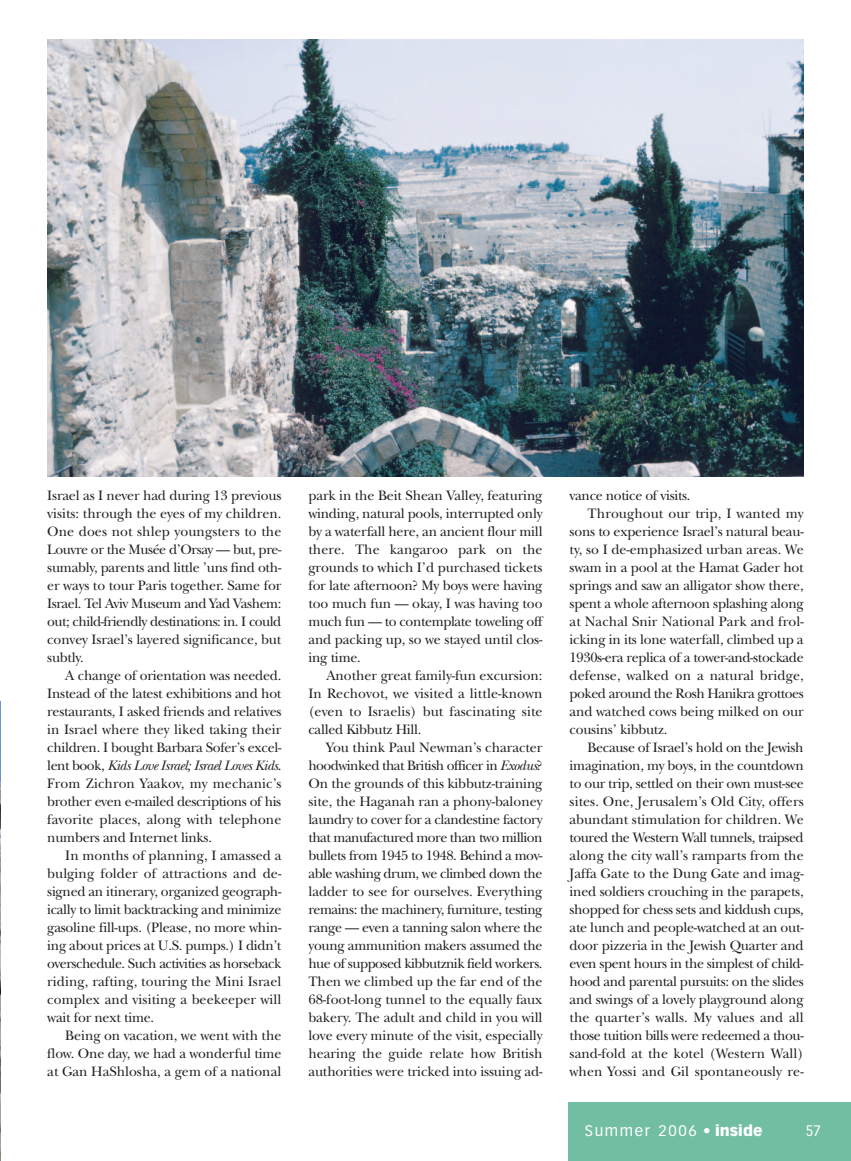
<style>
.page{position:relative;width:851px;height:1161px;background:#fff}
.page>*{position:absolute;margin:0;border:0;box-sizing:border-box;transform-origin:0 0}
.t1{font:15px "Vectora LH";letter-spacing:.11em;color:#fff}
.t2{font:15px "Vectora LH";letter-spacing:.11em;color:#fff;scale:.9 1}
.t3{font:14.25px/18px "New Baskerville Std";letter-spacing:-.015em;color:#231f20;text-align:justify}
.t4{font:14.25px "New Baskerville Std";letter-spacing:.005em;color:#231f20}
.t5{font:14.25px "New Baskerville Std";letter-spacing:-.035em;color:#231f20}
.s1{font-style:italic}
.s2{font-weight:900}
</style>
<div class="page">
<img style="left:0;top:701px;width:1px;height:460px">
<div style="left:569px;top:1102px;width:281px;height:59px;background:#72bea2"></div>
<img style="left:48px;top:39px;width:755px;height:438px">
<p class="t3" style="left:47px;top:488px;width:236px">Israel as I never had during 13 previous visits: through the eyes of my children.<br>One does not shlep youngsters to the Louvre or the Musée d’Orsay — but, pre&shy;sumably, parents and little ’uns find oth&shy;er ways to tour Paris together. Same for Israel. Tel Aviv Museum and Yad Vashem: out; child-friendly destinations: in. I could convey Israel’s layered significance, but subtly.</p>
<p class="t3" style="left:47px;top:668px;width:236px;text-indent:18px">A change of orientation was needed.<br>Instead of the latest exhibitions and hot restaurants, I asked friends and relatives in Israel where they liked taking their children. I bought Barbara Sofer’s excel&shy;lent book, <span class="s1">Kids Love Israel; Israel Loves Kids</span>.<br>From Zichron Yaakov, my mechanic’s brother even e-mailed descriptions of his favorite places, along with telephone numbers and Internet links.</p>
<p class="t3" style="left:47px;top:848px;width:236px;text-indent:18px">In months of planning, I amassed a bulging folder of attractions and de&shy;signed an itinerary, organized geograph&shy;ically to limit backtracking and minimize gasoline fill-ups. (Please, no more whin&shy;ing about prices at U.S. pumps.) I didn’t overschedule. Such activities as horseback riding, rafting, touring the Mini Israel complex and visiting a beekeeper will wait for next time.</p>
<p class="t3" style="left:47px;top:1028px;width:235px;text-indent:18px">Being on vacation, we went with the flow. One day, we had a wonderful time at Gan HaShlosha, a gem of a national</p>
<p class="t3" style="left:308px;top:488px;width:236px">park in the Beit Shean Valley, featuring winding, natural pools, interrupted only by a waterfall here, an ancient flour mill there. The kangaroo park on the grounds to which I’d purchased tickets for late afternoon? My boys were having too much fun — okay, I was having too much fun — to contemplate toweling off and packing up, so we stayed until clos&shy;ing time.</p>
<p class="t3" style="left:308px;top:668px;width:236px;text-indent:18px">Another great family-fun excursion:<br>In Rechovot, we visited a little-known (even to Israelis) but fascinating site called Kibbutz Hill.</p>
<p class="t3" style="left:308px;top:740px;width:236px;text-indent:18px">You think Paul Newman’s character hoodwinked that British officer in <span class="s1">Exodus</span>?<br>On the grounds of this kibbutz-training site, the Haganah ran a phony-baloney laundry to cover for a clandestine factory that manufactured more than two million bullets from 1945 to 1948. Behind a mov&shy;able washing drum, we climbed down the ladder to see for ourselves. Everything remains: the machinery, furniture, testing range — even a tanning salon where the young ammunition makers assumed the hue of supposed kibbutznik field workers.<br>Then we climbed up the far end of the 68-foot-long tunnel to the equally faux bakery. The adult and child in you will love every minute of the visit, especially hearing the guide relate how British authorities were tricked into issuing ad-</p>
<p class="t3" style="left:569px;top:488px;width:122px">vance notice of visits.</p>
<p class="t4" style="left:587px;top:508px;width:217px">Throughout our trip, I wanted my</p>
<p class="t3" style="left:569px;top:524px;width:235px">sons to experience Israel’s natural beau-</p>
<p class="t4" style="left:569px;top:544px;width:236px">ty, so I de-emphasized urban areas. We</p>
<p class="t3" style="left:569px;top:560px;width:235px">swam in a pool at the Hamat Gader hot</p>
<p class="t3" style="left:569px;top:578px;width:235px">springs and saw an alligator show there,</p>
<p class="t3" style="left:569px;top:596px;width:235px">spent a whole afternoon splashing along</p>
<p class="t4" style="left:569px;top:616px;width:235px">at Nachal Snir National Park and frol-</p>
<p class="t3" style="left:569px;top:632px;width:235px">icking in its lone waterfall, climbed up a</p>
<p class="t3" style="left:569px;top:650px;width:236px">1930s-era replica of a tower-and-stockade</p>
<p class="t4" style="left:569px;top:670px;width:236px">defense, walked on a natural bridge,</p>
<p class="t5" style="left:569px;top:688px;width:236px">poked around the Rosh Hanikra grottoes</p>
<p class="t3" style="left:569px;top:704px;width:235px">and watched cows being milked on our</p>
<p class="t3" style="left:569px;top:722px;width:99px">cousins’ kibbutz.</p>
<p class="t3" style="left:587px;top:740px;width:217px">Because of Israel’s hold on the Jewish</p>
<p class="t3" style="left:569px;top:758px;width:235px">imagination, my boys, in the countdown</p>
<p class="t3" style="left:569px;top:776px;width:236px">to our trip, settled on their own must-see</p>
<p class="t4" style="left:569px;top:796px;width:235px">sites. One, Jerusalem’s Old City, offers</p>
<p class="t3" style="left:569px;top:812px;width:235px">abundant stimulation for children. We</p>
<p class="t5" style="left:569px;top:832px;width:236px">toured the Western Wall tunnels, traipsed</p>
<p class="t4" style="left:569px;top:850px;width:235px">along the city wall’s ramparts from the</p>
<p class="t4" style="left:569px;top:868px;width:236px">Jaffa Gate to the Dung Gate and imag-</p>
<p class="t3" style="left:569px;top:884px;width:236px">ined soldiers crouching in the parapets,</p>
<p class="t3" style="left:569px;top:902px;width:236px">shopped for chess sets and kiddush cups,</p>
<p class="t3" style="left:569px;top:920px;width:236px">ate lunch and people-watched at an out-</p>
<p class="t3" style="left:569px;top:938px;width:236px">door pizzeria in the Jewish Quarter and</p>
<p class="t3" style="left:569px;top:956px;width:235px">even spent hours in the simplest of child-</p>
<p class="t3" style="left:569px;top:974px;width:236px">hood and parental pursuits: on the slides</p>
<p class="t3" style="left:569px;top:992px;width:236px">and swings of a lovely playground along</p>
<p class="t4" style="left:569px;top:1012px;width:236px">the quarter’s walls. My values and all</p>
<p class="t3" style="left:569px;top:1028px;width:236px">those tuition bills were redeemed a thou-</p>
<p class="t4" style="left:569px;top:1048px;width:236px">sand-fold at the kotel (Western Wall)</p>
<p class="t4" style="left:569px;top:1066px;width:235px">when Yossi and Gil spontaneously re-</p>
<p class="t1" style="left:584px;top:1124px;width:179px">Summer 2006 • <span class="s2">inside</span></p>
<p class="t2" style="left:805px;top:1124px;width:18px">57</p>
</div>
